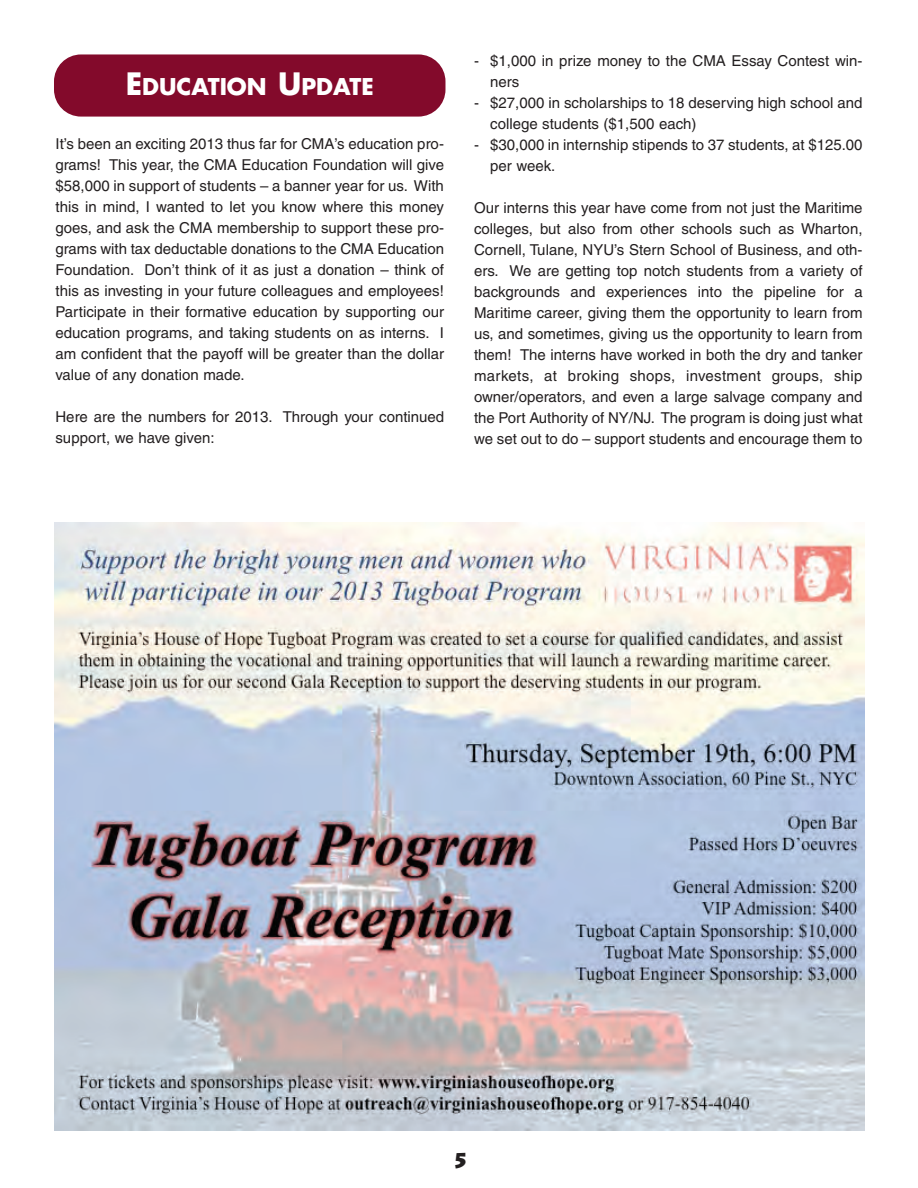
<style>
.page{position:relative;width:918px;height:1188px;background:#fff}
.page>*{position:absolute;margin:0;border:0;box-sizing:border-box;transform-origin:0 0}
.t1{font:700 22.5px "Futura";color:#fff}
.t2{font:900 21px "Lithos";color:#231f20}
.t3{font:15px/21px "Helvetica";color:#231f20}
.s1{font-size:30px}
</style>
<div class="page">
<img style="left:55px;top:523px;width:810px;height:607px">
<div style="left:54px;top:54px;width:391px;height:63px;background:#830a2b;border-radius:27px"></div>
<h1 class="t1" style="left:126px;top:77px;width:250px"><span class="s1">E</span>DUCATION <span class="s1">U</span>PDATE</h1>
<p class="t3" style="left:55px;top:134px;width:390px;text-align:justify">It’s been an exciting 2013 thus far for CMA’s education pro&shy;grams! This year, the CMA Education Foundation will give $58,000 in support of students – a banner year for us. With this in mind, I wanted to let you know where this money goes, and ask the CMA membership to support these pro&shy;grams with tax deductable donations to the CMA Education Foundation. Don’t think of it as just a donation – think of this as investing in your future colleagues and employees!<br>Participate in their formative education by supporting our education programs, and taking students on as interns. I am confident that the payoff will be greater than the dollar value of any donation made.</p>
<p class="t3" style="left:55px;top:407px;width:390px">Here are the numbers for 2013. Through your continued support, we have given:</p>
<p class="t3" style="left:490px;top:52px;width:374px;text-indent:-16px">- $1,000 in prize money to the CMA Essay Contest win&shy;ners</p>
<p class="t3" style="left:490px;top:94px;width:374px;text-indent:-16px">- $27,000 in scholarships to 18 deserving high school and college students ($1,500 each)</p>
<p class="t3" style="left:490px;top:136px;width:374px;text-indent:-16px">- $30,000 in internship stipends to 37 students, at $125.00 per week.</p>
<p class="t3" style="left:474px;top:199px;width:390px;text-align:justify">Our interns this year have come from not just the Maritime colleges, but also from other schools such as Wharton, Cornell, Tulane, NYU’s Stern School of Business, and oth&shy;ers. We are getting top notch students from a variety of backgrounds and experiences into the pipeline for a Maritime career, giving them the opportunity to learn from us, and sometimes, giving us the opportunity to learn from them! The interns have worked in both the dry and tanker markets, at broking shops, investment groups, ship owner/operators, and even a large salvage company and the Port Authority of NY/NJ. The program is doing just what we set out to do – support students and encourage them to</p>
<h2 class="t2" style="left:454px;top:1149px;width:14px">5</h2>
</div>
